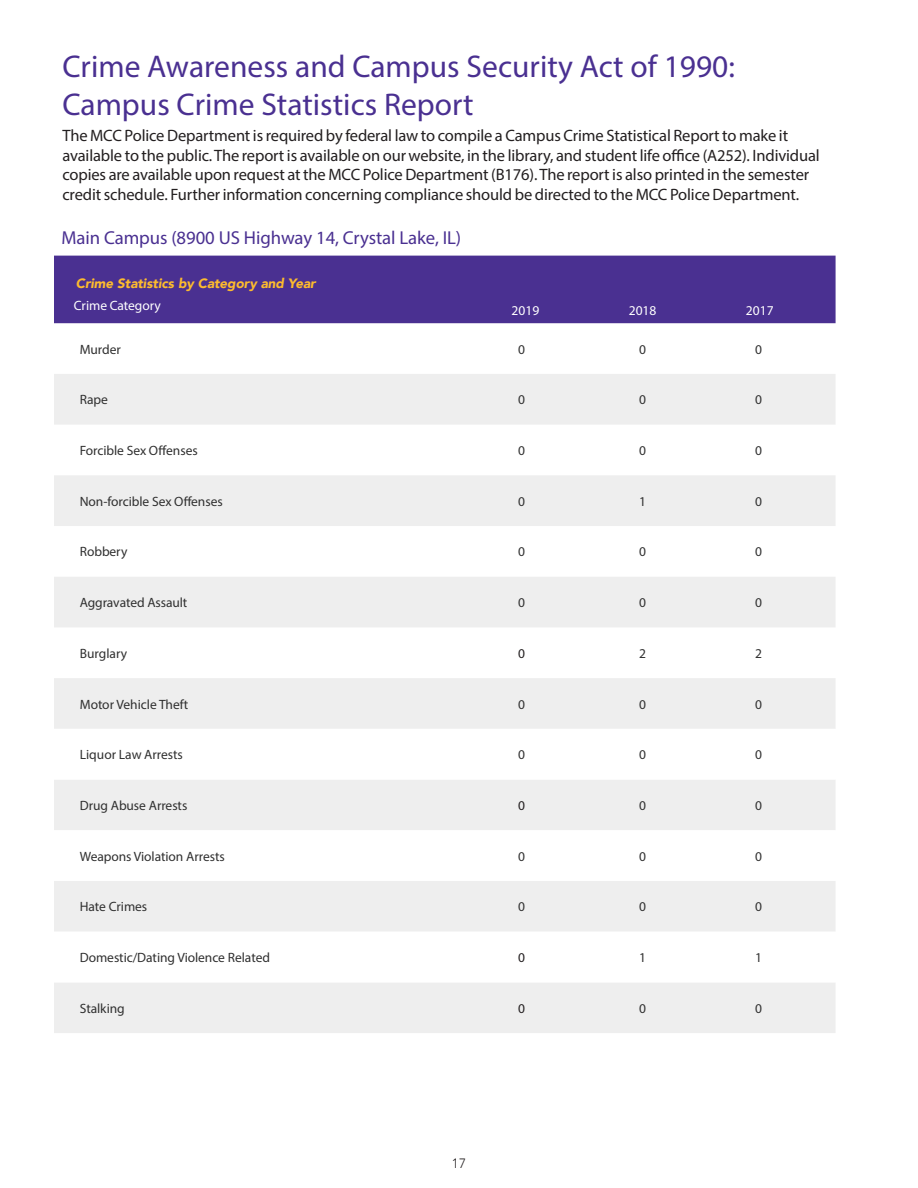
<style>
.page{position:relative;width:918px;height:1188px;background:#fff}
.page>*{position:absolute;margin:0;border:0;box-sizing:border-box;transform-origin:0 0}
.t1{font:31.5px/37.8px "Myriad Pro";color:#4a3091}
.Heading_1{font:18.75px "Myriad Pro";letter-spacing:-.005em;color:#4a3091}
.t2{font:16.5px/19.5px "Myriad Pro";letter-spacing:-.01em;color:#231f20}
.Table_Paragraph{font:13.5px "Myriad Pro";letter-spacing:-.005em;color:#303030}
.Table_Paragraph-2{font:italic 900 13.5px "Avenir";letter-spacing:-.005em;color:#fdbb2e}
.Table_Paragraph-3{font:13.5px "Myriad Pro";color:#fff}
.Table_Paragraph-4{font:13.5px "Myriad Pro";color:#231f20}
.t3{font:300 13.5px "Avenir";color:#231f20}
</style>
<div class="page">
<div style="left:54px;top:256px;width:782px;height:67px;background:#4a3091"></div>
<svg style="left:54px;top:374px;width:781px;height:659px;fill:#eee"></svg>
<svg style="left:54px;top:729px;width:781px;height:253px"></svg>
<p class="t1" style="left:62px;top:47px;width:674px">Crime Awareness and Campus Security Act of 1990:<br>Campus Crime Statistics Report</p>
<p class="t2" style="left:62px;top:126px;width:759px">The MCC Police Department is required by federal law to compile a Campus Crime Statistical Report to make it available to the public. The report is available on our website, in the library, and student life office (A252). Individual copies are available upon request at the MCC Police Department (B176). The report is also printed in the semester credit schedule. Further information concerning compliance should be directed to the MCC Police Department.</p>
<p class="Heading_1" style="left:62px;top:226px;width:401px">Main Campus (8900 US Highway 14, Crystal Lake, IL)</p>
<p class="Table_Paragraph-2" style="left:76px;top:272px;width:241px">Crime Statistics by Category and Year</p>
<p class="Table_Paragraph-3" style="left:74px;top:298px;width:88px">Crime Category</p>
<p class="Table_Paragraph-3" style="left:512px;top:302px;width:29px">2019</p>
<p class="Table_Paragraph-3" style="left:629px;top:302px;width:29px">2018</p>
<p class="Table_Paragraph-3" style="left:746px;top:302px;width:29px">2017</p>
<p class="Table_Paragraph" style="left:80px;top:341px;width:43px">Murder</p>
<p class="Table_Paragraph" style="left:518px;top:341px;width:8px">0</p>
<p class="Table_Paragraph" style="left:639px;top:341px;width:8px">0</p>
<p class="Table_Paragraph" style="left:755px;top:341px;width:8px">0</p>
<p class="Table_Paragraph" style="left:80px;top:392px;width:30px">Rape</p>
<p class="Table_Paragraph" style="left:518px;top:392px;width:8px">0</p>
<p class="Table_Paragraph" style="left:639px;top:392px;width:8px">0</p>
<p class="Table_Paragraph" style="left:755px;top:392px;width:8px">0</p>
<p class="Table_Paragraph" style="left:80px;top:442px;width:120px">Forcible Sex Offenses</p>
<p class="Table_Paragraph" style="left:518px;top:442px;width:8px">0</p>
<p class="Table_Paragraph" style="left:639px;top:442px;width:8px">0</p>
<p class="Table_Paragraph" style="left:755px;top:442px;width:8px">0</p>
<p class="Table_Paragraph" style="left:80px;top:493px;width:144px">Non-forcible Sex Offenses</p>
<p class="Table_Paragraph" style="left:518px;top:493px;width:8px">0</p>
<p class="Table_Paragraph" style="left:639px;top:493px;width:8px">1</p>
<p class="Table_Paragraph" style="left:755px;top:493px;width:8px">0</p>
<p class="Table_Paragraph" style="left:80px;top:544px;width:49px">Robbery</p>
<p class="Table_Paragraph" style="left:518px;top:544px;width:8px">0</p>
<p class="Table_Paragraph" style="left:639px;top:544px;width:8px">0</p>
<p class="Table_Paragraph" style="left:755px;top:544px;width:8px">0</p>
<p class="Table_Paragraph" style="left:80px;top:594px;width:109px">Aggravated Assault</p>
<p class="Table_Paragraph" style="left:518px;top:594px;width:8px">0</p>
<p class="Table_Paragraph" style="left:639px;top:594px;width:8px">0</p>
<p class="Table_Paragraph" style="left:755px;top:594px;width:8px">0</p>
<p class="Table_Paragraph" style="left:80px;top:645px;width:49px">Burglary</p>
<p class="Table_Paragraph-4" style="left:518px;top:645px;width:8px">0</p>
<p class="Table_Paragraph" style="left:639px;top:645px;width:8px">2</p>
<p class="Table_Paragraph" style="left:755px;top:645px;width:8px">2</p>
<p class="Table_Paragraph" style="left:80px;top:696px;width:110px">Motor Vehicle Theft</p>
<p class="Table_Paragraph" style="left:518px;top:696px;width:8px">0</p>
<p class="Table_Paragraph" style="left:639px;top:696px;width:8px">0</p>
<p class="Table_Paragraph" style="left:755px;top:696px;width:8px">0</p>
<p class="Table_Paragraph" style="left:80px;top:746px;width:104px">Liquor Law Arrests</p>
<p class="Table_Paragraph" style="left:518px;top:746px;width:8px">0</p>
<p class="Table_Paragraph" style="left:639px;top:746px;width:8px">0</p>
<p class="Table_Paragraph" style="left:755px;top:746px;width:8px">0</p>
<p class="Table_Paragraph" style="left:80px;top:797px;width:109px">Drug Abuse Arrests</p>
<p class="Table_Paragraph-4" style="left:518px;top:797px;width:8px">0</p>
<p class="Table_Paragraph" style="left:639px;top:797px;width:8px">0</p>
<p class="Table_Paragraph" style="left:755px;top:797px;width:8px">0</p>
<p class="Table_Paragraph" style="left:80px;top:848px;width:147px">Weapons Violation Arrests</p>
<p class="Table_Paragraph" style="left:518px;top:848px;width:8px">0</p>
<p class="Table_Paragraph" style="left:639px;top:848px;width:8px">0</p>
<p class="Table_Paragraph" style="left:755px;top:848px;width:8px">0</p>
<p class="Table_Paragraph" style="left:80px;top:899px;width:69px">Hate Crimes</p>
<p class="Table_Paragraph" style="left:518px;top:899px;width:8px">0</p>
<p class="Table_Paragraph" style="left:639px;top:899px;width:8px">0</p>
<p class="Table_Paragraph" style="left:755px;top:899px;width:8px">0</p>
<p class="Table_Paragraph" style="left:80px;top:949px;width:192px">Domestic/Dating Violence Related</p>
<p class="Table_Paragraph-4" style="left:518px;top:949px;width:8px">0</p>
<p class="Table_Paragraph" style="left:639px;top:949px;width:8px">1</p>
<p class="Table_Paragraph" style="left:755px;top:949px;width:8px">1</p>
<p class="Table_Paragraph" style="left:80px;top:1000px;width:47px">Stalking</p>
<p class="Table_Paragraph-4" style="left:518px;top:1000px;width:8px">0</p>
<p class="Table_Paragraph" style="left:639px;top:1000px;width:8px">0</p>
<p class="Table_Paragraph" style="left:755px;top:1000px;width:8px">0</p>
<p class="t3" style="left:452px;top:1155px;width:16px">17</p>
</div>
